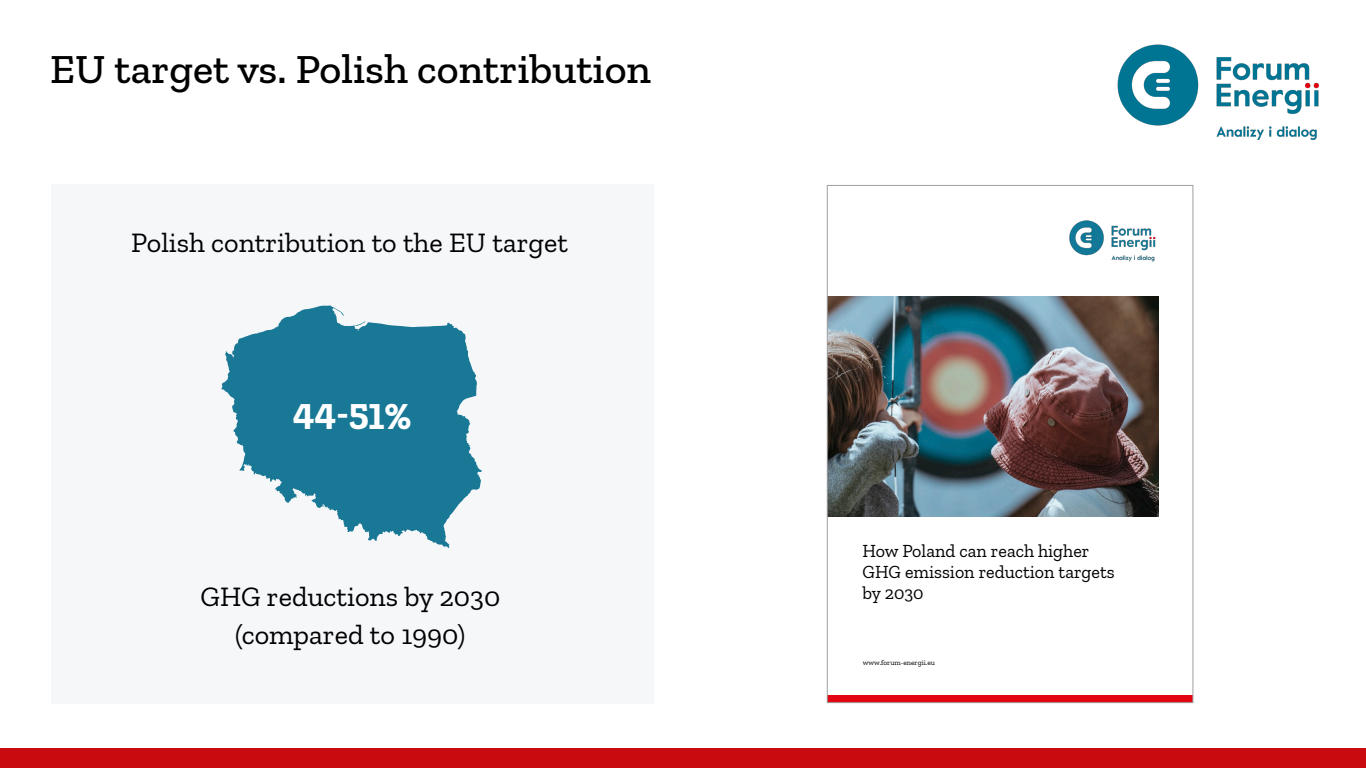
<style>
.page{position:relative;width:1366px;height:768px;background:#fff}
.page>*{position:absolute;margin:0;border:0;box-sizing:border-box;transform-origin:0 0}
.t1{font:500 42px "Zilla Slab";color:#000}
.t2{font:700 38px "Zilla Slab";color:#fff}
.t3{font:28px/38px "Zilla Slab";color:#000;text-align:center}
.t4{font:18.4px/20.9px "Zilla Slab";color:#000}
.t5{font:7.4px "Zilla Slab";color:#000}
</style>
<div class="page">
<div style="left:51px;top:185px;width:603px;height:519px;background:#f6f7f9"></div>
<div style="left:0;top:748px;width:1366px;height:20px;background:#c80b0f"></div>
<img style="left:1117px;top:44px;width:202px;height:96px">
<img style="left:829px;top:297px;width:329px;height:219px">
<div style="left:827px;top:695px;width:366px;height:8px;background:#e30612"></div>
<img style="left:1069px;top:220px;width:87px;height:42px">
<svg style="left:221px;top:306px;width:261px;height:242px;fill:#197895"></svg>
<p class="t1" style="left:50px;top:46px;width:603px">EU target vs. Polish contribution</p>
<p class="t3" style="left:131px;top:224px;width:438px">Polish contribution to the EU target</p>
<p class="t2" style="left:293px;top:395px;width:120px">44-51%</p>
<p class="t3" style="left:200px;top:578px;width:301px">GHG reductions by 2030 (compared to 1990)</p>
<p class="t4" style="left:863px;top:541px;width:254px">How Poland can reach higher<br>GHG emission reduction targets by 2030</p>
<p class="t5" style="left:863px;top:658px;width:74px">www.forum-energii.eu</p>
</div>
